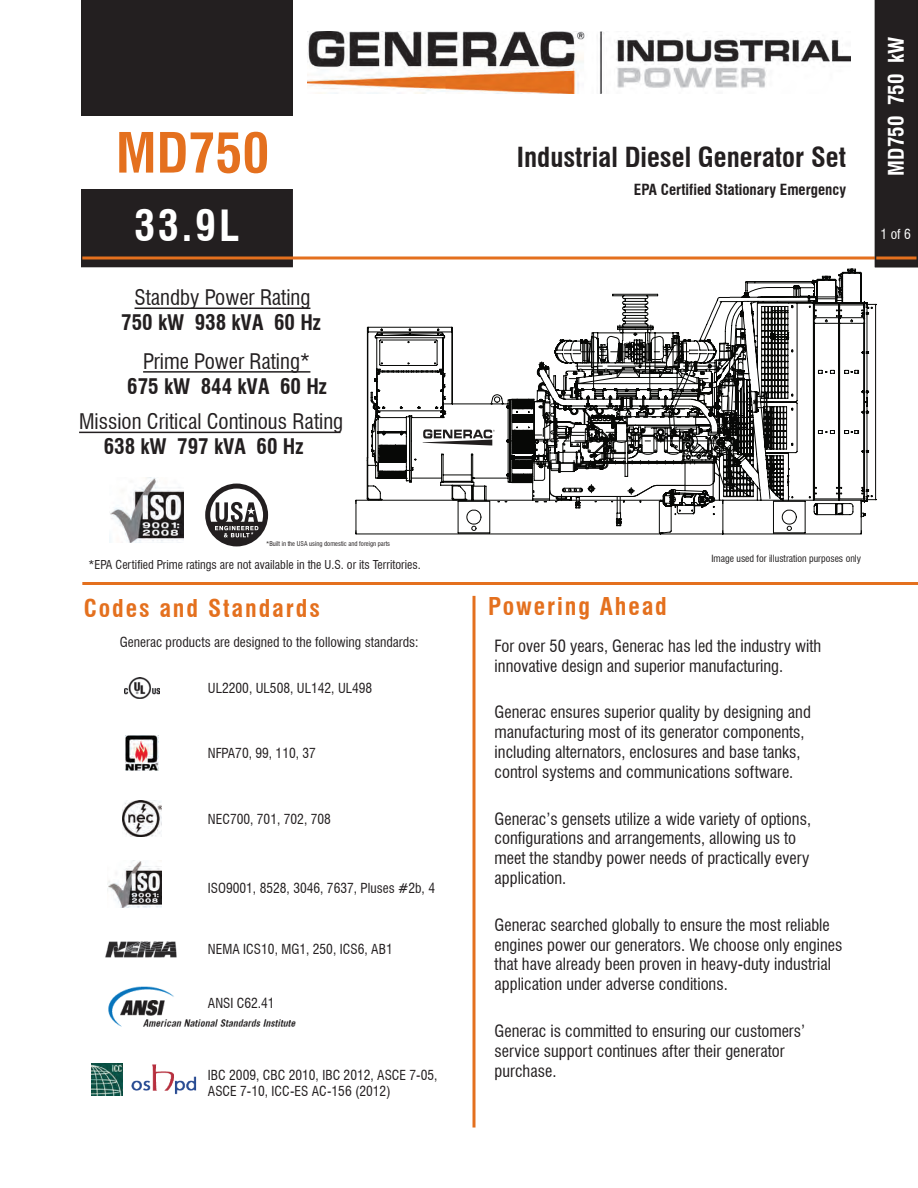
<style>
.page{position:relative;width:918px;height:1188px;background:#fff}
.page>*{position:absolute;margin:0;border:0;box-sizing:border-box;transform-origin:0 0}
.t1{font:700 condensed 54px "Swiss 721 BT";color:#e4701e}
.t2{font:700 condensed 42px "Swiss 721 BT";color:#fff}
.t3{font:700 condensed 27px "Swiss 721 BT";color:#231f20}
.t4{font:700 condensed 24px "Swiss 721 BT";letter-spacing:.08em;color:#e4701e}
.t5{font:condensed 21px "Swiss 721 BT";color:#231f20}
.t6{font:700 condensed 21px "Swiss 721 BT";color:#231f20}
.t7{font:700 condensed 21px "Swiss 721 BT";color:#fff}
.t8{font:condensed 16.5px/19.8px "Swiss 721 BT";color:#231f20}
.t9{font:700 condensed 15px "Swiss 721 BT";color:#231f20}
.t10{font:condensed 13.5px/16.2px "Swiss 721 BT";color:#231f20}
.t11{font:condensed 13.5px "Swiss 721 BT";color:#fff}
.t12{font:condensed 12px "Swiss 721 BT";color:#231f20}
.t13{font:condensed 9.75px "Swiss 721 BT";color:#211e1e}
.t14{font:condensed 6.45px "Swiss 721 BT";color:#231f20}
</style>
<div class="page">
<hr style="left:135px;top:308px;width:175px;height:1px;background:#231f20">
<hr style="left:143px;top:371px;width:167px;height:2px;background:#231f20">
<img style="left:109px;top:478px;width:74px;height:65px">
<img style="left:125px;top:736px;width:34px;height:35px">
<img style="left:108px;top:860px;width:53px;height:47px">
<img style="left:105px;top:941px;width:72px;height:16px">
<img style="left:122px;top:800px;width:40px;height:37px">
<img style="left:125px;top:677px;width:34px;height:21px">
<img style="left:108px;top:987px;width:188px;height:40px">
<div style="left:82px;top:190px;width:210px;height:77px;background:#231f20"></div>
<div style="left:81px;top:189px;width:212px;height:78px;border:2px solid #231f20"></div>
<img style="left:92px;top:1064px;width:30px;height:32px">
<img style="left:132px;top:1064px;width:65px;height:31px">
<svg style="left:205px;top:484px;width:63px;height:62px"></svg>
<img style="left:308px;top:32px;width:542px;height:62px">
<svg style="left:472px;top:596px;width:4px;height:532px;background:#ea9356"></svg>
<hr style="left:82px;top:582px;width:836px;height:3px;background:#e4701e">
<svg style="left:82px;top:256px;width:793px;height:4px;background:#db8447"></svg>
<hr style="left:79px;top:432px;width:261px;height:1px;background:#231f20">
<div style="left:875px;top:0;width:43px;height:267px;background:#231f20"></div>
<div style="left:81px;top:0;width:212px;height:116px;background:#231f20"></div>
<svg style="left:356px;top:269px;width:520px;height:265px"></svg>
<svg style="left:509px;top:325px;width:265px;height:176px"></svg>
<svg style="left:423px;top:429px;width:72px;height:17px"></svg>
<h1 class="t1" style="left:116px;top:121px;width:155px">MD750</h1>
<h2 class="t2" style="left:134px;top:201px;width:107px">33.9L</h2>
<p class="t5" style="left:135px;top:285px;width:177px">Standby Power Rating</p>
<p class="t6" style="left:121px;top:310px;width:201px">750 kW 938 kVA 60 Hz</p>
<p class="t5" style="left:143px;top:348px;width:169px">Prime Power Rating*</p>
<p class="t6" style="left:127px;top:374px;width:201px">675 kW 844 kVA 60 Hz</p>
<p class="t5" style="left:79px;top:409px;width:266px">Mission Critical Continous Rating</p>
<p class="t6" style="left:104px;top:434px;width:201px">638 kW 797 kVA 60 Hz</p>
<h3 class="t3" style="left:517px;top:141px;width:331px">Industrial Diesel Generator Set</h3>
<p class="t9" style="left:634px;top:181px;width:214px">EPA Certified Stationary Emergency</p>
<p class="t7" style="left:884px;top:176px;width:140px;rotate:-90deg">MD750 750 kW</p>
<p class="t11" style="left:881px;top:226px;width:32px">1 of 6</p>
<p class="t14" style="left:266px;top:539px;width:126px">*Built in the USA using domestic and foreign parts</p>
<p class="t12" style="left:89px;top:557px;width:334px">*EPA Certified Prime ratings are not available in the U.S. or its Territories.</p>
<p class="t13" style="left:712px;top:553px;width:151px">Image used for illustration purposes only</p>
<h3 class="t4" style="left:84px;top:593px;width:238px">Codes and Standards</h3>
<h3 class="t4" style="left:488px;top:592px;width:180px">Powering Ahead</h3>
<p class="t8" style="left:495px;top:636px;width:328px">For over 50 years, Generac has led the industry with innovative design and superior manufacturing.</p>
<p class="t8" style="left:495px;top:703px;width:318px">Generac ensures superior quality by designing and manufacturing most of its generator components, including alternators, enclosures and base tanks, control systems and communications software.</p>
<p class="t8" style="left:495px;top:809px;width:318px">Generac’s gensets utilize a wide variety of options, configurations and arrangements, allowing us to meet the standby power needs of practically every application.</p>
<p class="t8" style="left:495px;top:915px;width:349px">Generac searched globally to ensure the most reliable engines power our generators. We choose only engines that have already been proven in heavy-duty industrial application under adverse conditions.</p>
<p class="t8" style="left:495px;top:1021px;width:312px">Generac is committed to ensuring our customers’ service support continues after their generator purchase.</p>
<p class="t10" style="left:120px;top:634px;width:300px">Generac products are designed to the following standards:</p>
<p class="t10" style="left:208px;top:680px;width:166px">UL2200, UL508, UL142, UL498</p>
<p class="t10" style="left:208px;top:745px;width:110px">NFPA70, 99, 110, 37</p>
<p class="t10" style="left:208px;top:811px;width:124px">NEC700, 701, 702, 708</p>
<p class="t10" style="left:208px;top:880px;width:229px">ISO9001, 8528, 3046, 7637, Pluses #2b, 4</p>
<p class="t10" style="left:208px;top:941px;width:186px">NEMA ICS10, MG1, 250, ICS6, AB1</p>
<p class="t10" style="left:208px;top:995px;width:68px">ANSI C62.41</p>
<p class="t10" style="left:208px;top:1067px;width:231px">IBC 2009, CBC 2010, IBC 2012, ASCE 7-05,<br>ASCE 7-10, ICC-ES AC-156 (2012)</p>
</div>
